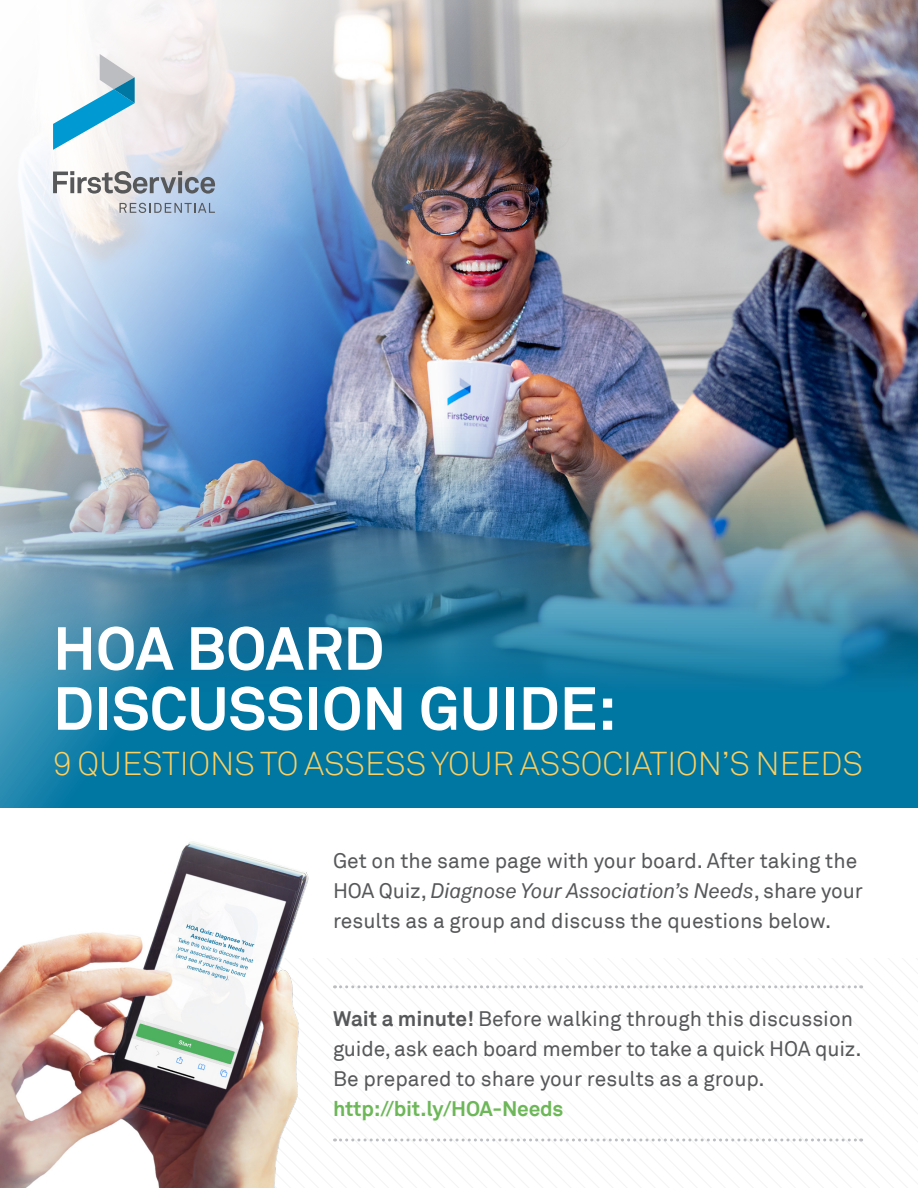
<style>
.page{position:relative;width:918px;height:1188px;background:#fff}
.page>*{position:absolute;margin:0;border:0;box-sizing:border-box;transform-origin:0 0}
.t1{font:700 60px "Akkurat";color:#fff}
.t2{font:300 33px "Akkurat";color:#fed05d}
.t3{font:21px/30px "Akkurat";color:#57585a}
.t4{font:700 21px "Akkurat";letter-spacing:-.01em;color:#6db758}
.s1{font-style:italic}
.s2{font-weight:700}
</style>
<div class="page">
<svg style="left:756px;top:985px;width:106px;height:3px"></svg>
<svg style="left:333px;top:1126px;width:530px;height:62px"></svg>
<img style="left:0;top:1078px;width:298px;height:110px">
<div style="left:0;top:0;width:918px;height:808px;background:#0076a3"></div>
<img style="left:754px;top:0;width:164px;height:684px">
<img style="left:0;top:0;width:754px;height:1078px">
<svg style="left:53px;top:54px;width:82px;height:96px;background:#b1d8e7"></svg>
<svg style="left:53px;top:171px;width:162px;height:23px;background:#aaadb3"></svg>
<svg style="left:120px;top:203px;width:95px;height:10px"></svg>
<p class="t1" style="left:53px;top:611px;width:333px">HOA BOARD</p>
<p class="t1" style="left:53px;top:671px;width:565px">DISCUSSION GUIDE:</p>
<p class="t2" style="left:53px;top:744px;width:811px">9 QUESTIONS TO ASSESS YOUR ASSOCIATION’S NEEDS</p>
<p class="t3" style="left:333px;top:847px;width:531px">Get on the same page with your board. After taking the<br>HOA Quiz, <span class="s1">Diagnose Your Association’s Needs</span>, share your results as a group and discuss the questions below.</p>
<p class="t3" style="left:333px;top:1004px;width:530px"><span class="s2">Wait a minute!</span> Before walking through this discussion guide, ask each board member to take a quick HOA quiz.</p>
<p class="t3" style="left:333px;top:1064px;width:433px">Be prepared to share your results as a group.</p>
<p class="t4" style="left:333px;top:1095px;width:232px">http://bit.ly/HOA-Needs</p>
</div>
